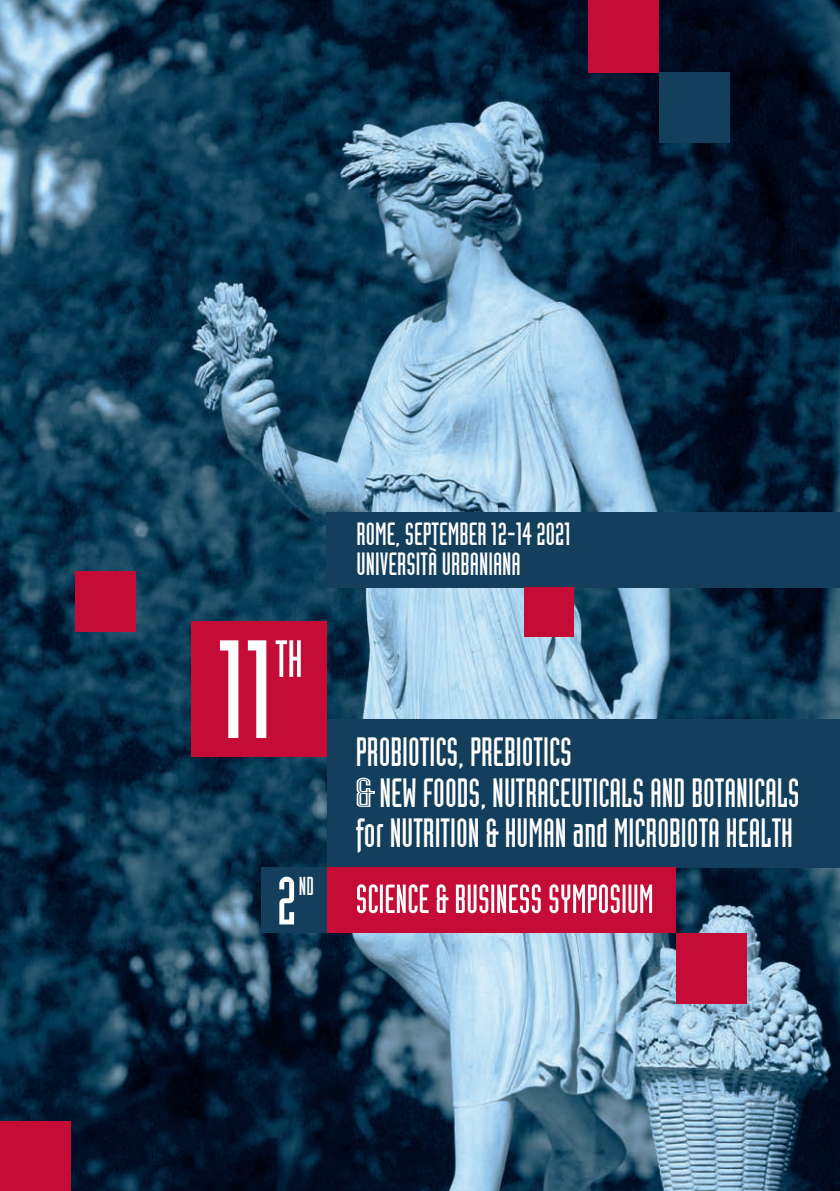
<style>
.page{position:relative;width:840px;height:1191px;background:#fff}
.page>*{position:absolute;margin:0;border:0;box-sizing:border-box;transform-origin:0 0}
.t1{font:136.6px "Industria Solid";color:#fff}
.t2{font:66.4px "Industria Solid";color:#fff}
.t3{font:39.8px "Industria Solid";color:#fff}
.t4{font:31.4px/30px "Industria Solid";color:#fff}
.t5{font:25.2px "Industria Solid";color:#fff}
</style>
<div class="page">
<img style="left:0;top:0;width:839px;height:1191px">
<div style="left:191px;top:621px;width:135px;height:135px;background:#c40c37"></div>
<svg style="left:275px;top:640px;width:25px;height:37px"></svg>
<div style="left:261px;top:867px;width:66px;height:66px;background:#143f5c"></div>
<div style="left:0;top:1121px;width:71px;height:70px;background:#c40c37"></div>
<div style="left:327px;top:718px;width:512px;height:149px;background:#143f5c"></div>
<div style="left:326px;top:512px;width:513px;height:75px;background:#143f5c"></div>
<div style="left:327px;top:867px;width:348px;height:66px;background:#c40c37"></div>
<svg style="left:357px;top:884px;width:294px;height:29px"></svg>
<div style="left:658px;top:72px;width:71px;height:71px;background:#143f5c"></div>
<div style="left:587px;top:0;width:71px;height:72px;background:#c40c37"></div>
<svg style="left:356px;top:777px;width:18px;height:30px"></svg>
<div style="left:75px;top:571px;width:60px;height:61px;background:#c40c37"></div>
<div style="left:675px;top:933px;width:71px;height:71px;background:#c40c37"></div>
<div style="left:524px;top:587px;width:49px;height:49px;background:#c40c37"></div>
<h1 class="t1" style="left:218px;top:615px;width:57px">11</h1>
<h2 class="t2" style="left:277px;top:864px;width:21px">2</h2>
<p class="t5" style="left:299px;top:872px;width:16px">ND</p>
<p class="t4" style="left:356px;top:519px;width:215px">ROME, SEPTEMBER 12-14 2021<br>UNIVERSITÀ URBANIANA</p>
<p class="t3" style="left:355px;top:730px;width:217px">PROBIOTICS, PREBIOTICS</p>
<p class="t3" style="left:379px;top:771px;width:421px">NEW FOODS, NUTRACEUTICALS AND BOTANICALS</p>
<p class="t3" style="left:355px;top:811px;width:438px">for NUTRITION &amp; HUMAN and MICROBIOTA HEALTH</p>
</div>
